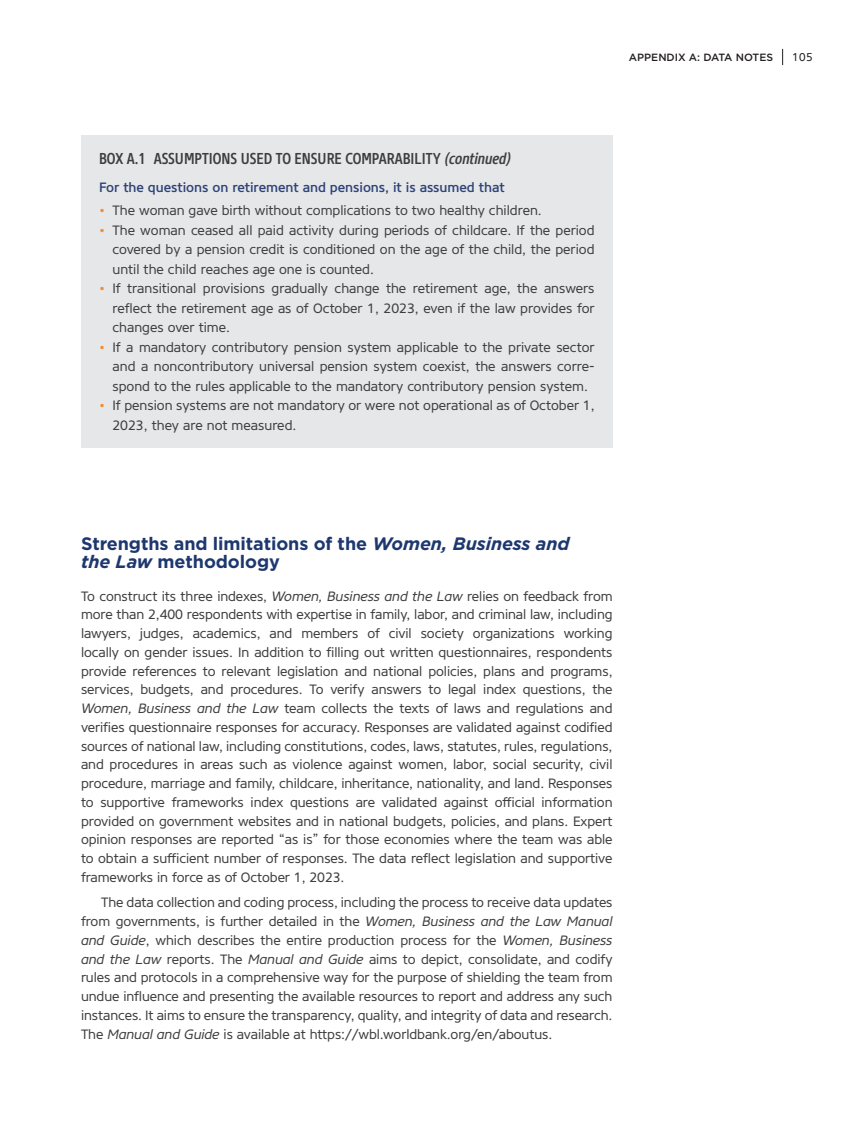
<style>
.page{position:relative;width:864px;height:1134px;background:#fff}
.page>*{position:absolute;margin:0;border:0;box-sizing:border-box;transform-origin:0 0}
.t1{font:700 18px/18.8px "Gotham";letter-spacing:-.005em;color:#1e386f}
.t2{font:500 15.75px "Core Sans N57 Cn";color:#3e3e3f}
.t3{font:13.5px/18.8px "Core Sans N45";color:#3e3e3f;text-align:justify}
.t4{font:500 13.5px "Core Sans N55";letter-spacing:-.005em;color:#2e4477}
.t5{font:11.25px "Core Sans N45";color:#231f20}
.t6{font:500 10.5px "Gotham";color:#231f20}
.s1{font-style:italic}
.s2{color:#f68c32}
</style>
<div class="page">
<svg style="left:782px;top:49px;width:1px;height:16px"></svg>
<div style="left:81px;top:135px;width:532px;height:313px;background:#e6e7e9"></div>
<p class="t6" style="left:629px;top:51px;width:146px">APPENDIX A: DATA NOTES</p>
<p class="t5" style="left:792px;top:50px;width:22px">105</p>
<p class="t2" style="left:99px;top:149px;width:414px">BOX A.1 ASSUMPTIONS USED TO ENSURE COMPARABILITY <span class="s1">(continued)</span></p>
<p class="t4" style="left:99px;top:179px;width:407px">For the questions on retirement and pensions, it is assumed that</p>
<p class="t3" style="left:99px;top:201px;width:444px"><span class="s2">•</span> The woman gave birth without complications to two healthy children.</p>
<p class="t3" style="left:112px;top:220px;width:484px;line-height:19.5px;text-indent:-14px"><span class="s2">•</span> The woman ceased all paid activity during periods of childcare. If the period covered by a pension credit is conditioned on the age of the child, the period until the child reaches age one is counted.</p>
<p class="t3" style="left:112px;top:279px;width:484px;line-height:19.5px;text-indent:-14px"><span class="s2">•</span> If transitional provisions gradually change the retirement age, the answers reflect the retirement age as of October 1, 2023, even if the law provides for changes over time.</p>
<p class="t3" style="left:112px;top:337px;width:484px;line-height:19.5px;text-indent:-14px"><span class="s2">•</span> If a mandatory contributory pension system applicable to the private sector and a noncontributory universal pension system coexist, the answers corre&shy;spond to the rules applicable to the mandatory contributory pension system.</p>
<p class="t3" style="left:112px;top:396px;width:484px;line-height:19.5px;text-indent:-14px"><span class="s2">•</span> If pension systems are not mandatory or were not operational as of October 1,<br>2023, they are not measured.</p>
<h1 class="t1" style="left:81px;top:534px;width:490px">Strengths and limitations of the <span class="s1">Women, Business and the Law</span> methodology</h1>
<p class="t3" style="left:81px;top:586px;width:533px">To construct its three indexes, <span class="s1">Women, Business and the Law</span> relies on feedback from more than 2,400 respondents with expertise in family, labor, and criminal law, including lawyers, judges, academics, and members of civil society organizations working locally on gender issues. In addition to filling out written questionnaires, respondents provide references to relevant legislation and national policies, plans and programs, services, budgets, and procedures. To verify answers to legal index questions, the <span class="s1">Women, Business and the Law</span> team collects the texts of laws and regulations and verifies questionnaire responses for accuracy. Responses are validated against codified sources of national law, including constitutions, codes, laws, statutes, rules, regulations, and procedures in areas such as violence against women, labor, social security, civil procedure, marriage and family, childcare, inheritance, nationality, and land. Responses to supportive frameworks index questions are validated against official information provided on government websites and in national budgets, policies, and plans. Expert opinion responses are reported “as is” for those economies where the team was able to obtain a sufficient number of responses. The data reflect legislation and supportive frameworks in force as of October 1, 2023.</p>
<p class="t3" style="left:81px;top:893px;width:533px;text-indent:20px">The data collection and coding process, including the process to receive data updates from governments, is further detailed in the <span class="s1">Women, Business and the Law Manual and Guide</span>, which describes the entire production process for the <span class="s1">Women, Business and the Law</span> reports. The <span class="s1">Manual and Guide</span> aims to depict, consolidate, and codify rules and protocols in a comprehensive way for the purpose of shielding the team from undue influence and presenting the available resources to report and address any such instances. It aims to ensure the transparency, quality, and integrity of data and research.<br>The <span class="s1">Manual and Guide</span> is available at https://wbl.worldbank.org/en/aboutus.</p>
</div>
